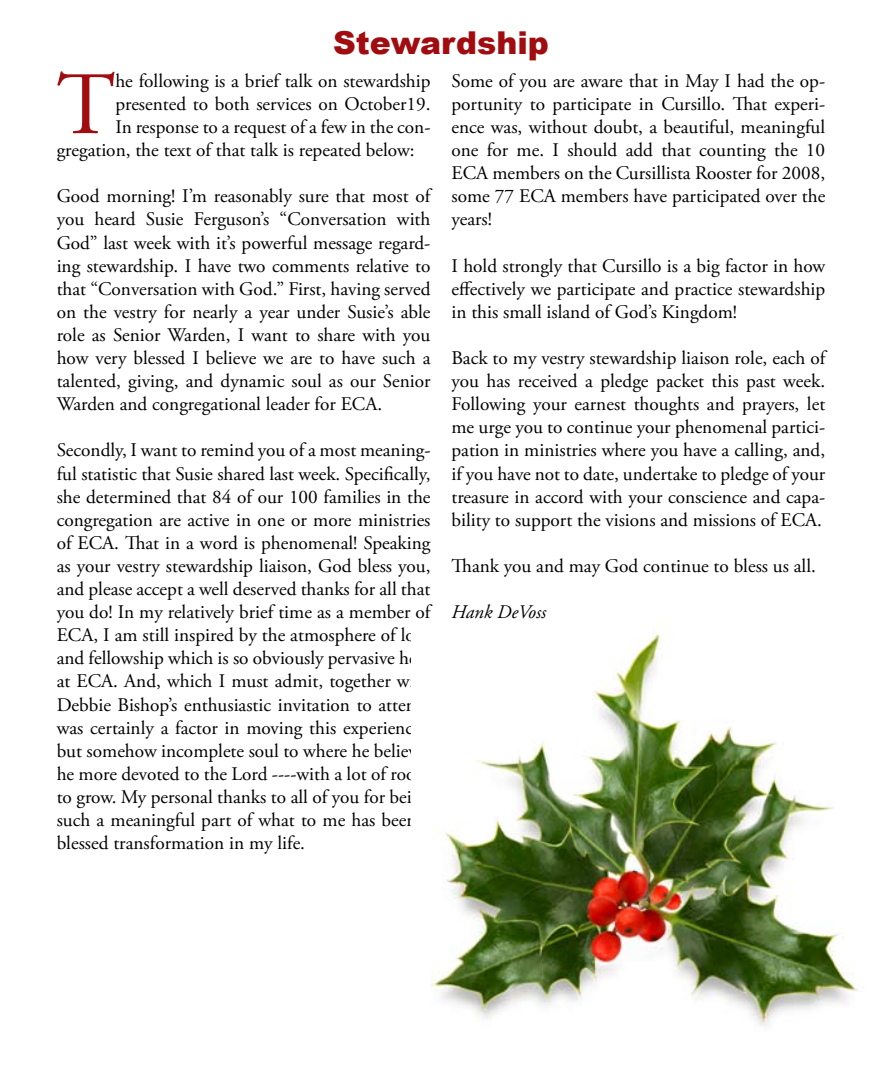
<style>
.page{position:relative;width:882px;height:1071px;background:#fff}
.page>*{position:absolute;margin:0;border:0;box-sizing:border-box;transform-origin:0 0}
.t1{font:88.9px "Adobe Garamond Pro";color:#a00c10}
.t2{font:900 31.5px "Arial";color:#a00c10}
.t3{font:19.25px/23.1px "Adobe Garamond Pro";color:#000;text-align:justify}
.t4{font:italic 19.25px "Adobe Garamond Pro";color:#000}
</style>
<div class="page">
<img style="left:431px;top:633px;width:426px;height:393px">
<h2 class="t2" style="left:333px;top:20px;width:217px">Stewardship</h2>
<h1 class="t1" style="left:57px;top:52px;width:60px">T</h1>
<p class="t3" style="left:115px;top:70px;width:317px">he following is a brief talk on stewardship</p>
<p class="t3" style="left:115px;top:93px;width:317px">presented to both services on October19.</p>
<p class="t3" style="left:115px;top:116px;width:317px">In response to a request of a few in the con-</p>
<p class="t3" style="left:57px;top:139px;width:359px">gregation, the text of that talk is repeated below:</p>
<p class="t3" style="left:57px;top:185px;width:378px">Good morning! I’m reasonably sure that most of you heard Susie Ferguson’s “Conversation with God” last week with it’s powerful message regard&shy;ing stewardship. I have two comments relative to that “Conversation with God.” First, having served on the vestry for nearly a year under Susie’s able role as Senior Warden, I want to share with you how very blessed I believe we are to have such a talented, giving, and dynamic soul as our Senior Warden and congregational leader for ECA.</p>
<p class="t3" style="left:57px;top:439px;width:377px">Secondly, I want to remind you of a most meaning&shy;ful statistic that Susie shared last week. Specifically, she determined that 84 of our 100 families in the congregation are active in one or more ministries of ECA. That in a word is phenomenal! Speaking as your vestry stewardship liaison, God bless you, and please accept a well deserved thanks for all that you do! In my relatively brief time as a member of ECA, I am still inspired by the atmosphere of love and fellowship which is so obviously pervasive here at ECA. And, which I must admit, together with Debbie Bishop’s enthusiastic invitation to attend, was certainly a factor in moving this experienced but somehow incomplete soul to where he believes he more devoted to the Lord ----with a lot of room to grow. My personal thanks to all of you for being such a meaningful part of what to me has been a blessed transformation in my life.</p>
<p class="t3" style="left:451px;top:70px;width:375px">Some of you are aware that in May I had the op&shy;portunity to participate in Cursillo. That experi&shy;ence was, without doubt, a beautiful, meaningful one for me. I should add that counting the 10<br>ECA members on the Cursillista Rooster for 2008, some 77 ECA members have participated over the years!</p>
<p class="t3" style="left:451px;top:255px;width:375px">I hold strongly that Cursillo is a big factor in how effectively we participate and practice stewardship in this small island of God’s Kingdom!</p>
<p class="t3" style="left:451px;top:347px;width:378px">Back to my vestry stewardship liaison role, each of you has received a pledge packet this past week.<br>Following your earnest thoughts and prayers, let me urge you to continue your phenomenal partici&shy;pation in ministries where you have a calling, and, if you have not to date, undertake to pledge of your treasure in accord with your conscience and capa&shy;bility to support the visions and missions of ECA.</p>
<p class="t3" style="left:451px;top:555px;width:366px">Thank you and may God continue to bless us all.</p>
<p class="t4" style="left:451px;top:600px;width:96px">Hank DeVoss</p>
</div>
